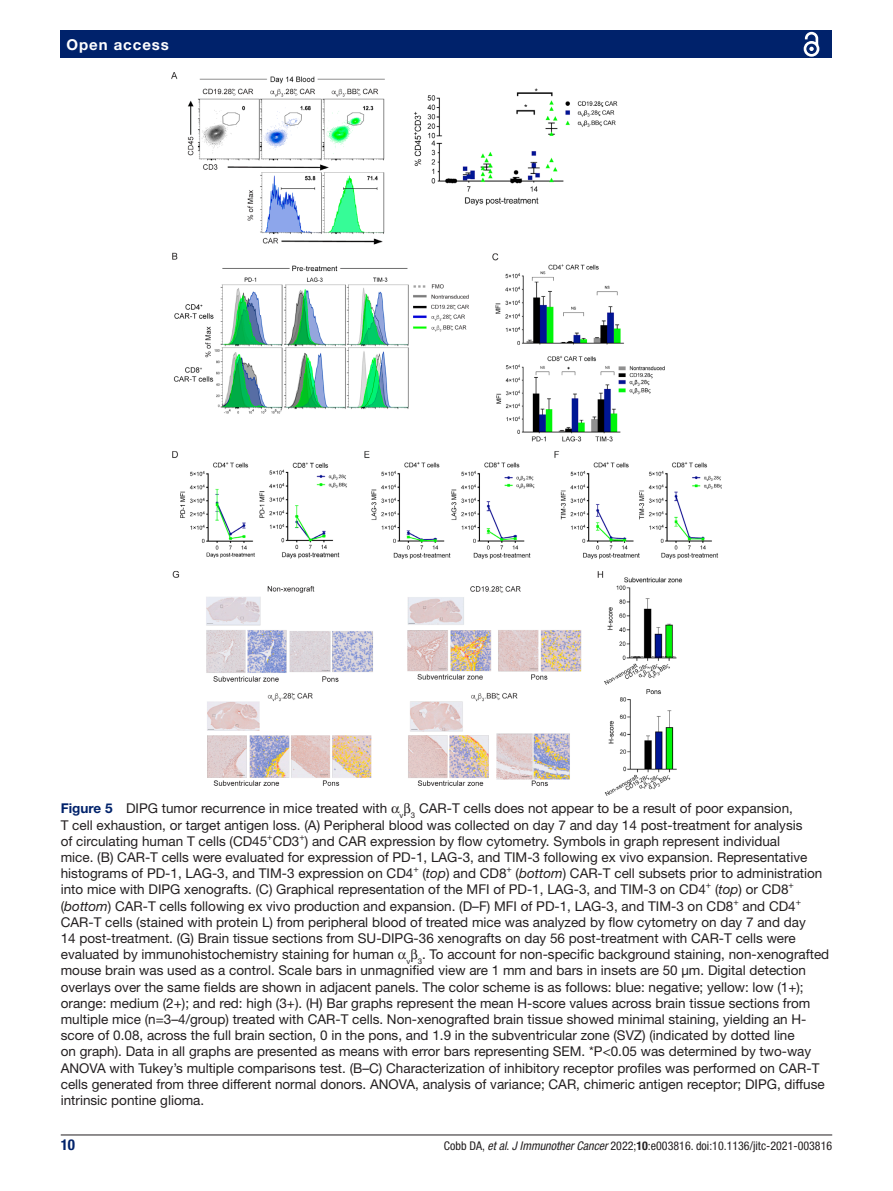
<style>
.page{position:relative;width:893px;height:1191px;background:#fff}
.page>*{position:absolute;margin:0;border:0;box-sizing:border-box;transform-origin:0 0}
.t1{font:700 15px "Helvetica Neue LT Std";letter-spacing:.065em;color:#fff}
.t2{font:700 condensed 15px "Helvetica Neue LT Std";color:#00226b}
.t3{font:13.5px/16.2px "Helvetica Neue LT Std";color:#231f20}
.t4{font:condensed 12px "Helvetica Neue LT Std";color:#231f20}
.t5{font:9px "Helvetica Neue LT Std";color:#231f20}
.s1{font-weight:700;color:#00226b}
.s2{font-style:italic}
.s3{font-weight:700}
</style>
<div class="page">
<hr style="left:61px;top:1134px;width:771px;height:1px;background:#231f20">
<div style="left:61px;top:31px;width:771px;height:27px;background:#00226b"></div>
<svg style="left:803px;top:31px;width:17px;height:26px"></svg>
<img style="left:171px;top:73px;width:551px;height:722px">
<p class="t1" style="left:66px;top:35px;width:104px">Open access</p>
<p class="t3" style="left:61px;top:800px;width:743px"><span class="s1">Figure 5</span> DIPG tumor recurrence in mice treated with <sub>v</sub> <sub>3</sub> CAR-T cells does not appear to be a result of poor expansion,<br>T cell exhaustion, or target antigen loss. (A) Peripheral blood was collected on day 7 and day 14 post-treatment for analysis of circulating human T cells (CD45 CD3 ) and CAR expression by flow cytometry. Symbols in graph represent individual</p>
<p class="t5" style="left:267px;top:831px;width:7px">+</p>
<p class="t5" style="left:299px;top:831px;width:7px">+</p>
<p class="t3" style="left:61px;top:849px;width:748px">mice. (B) CAR-T cells were evaluated for expression of PD-1, LAG-3, and TIM-3 following ex vivo expansion. Representative histograms of PD-1, LAG-3, and TIM-3 expression on CD4</p>
<p class="t5" style="left:413px;top:863px;width:7px">+</p>
<p class="t3" style="left:422px;top:865px;width:86px">(<span class="s2">top</span>) and CD8</p>
<p class="t5" style="left:506px;top:863px;width:7px">+</p>
<p class="t3" style="left:61px;top:865px;width:763px;text-indent:455px">(<span class="s2">bottom</span>) CAR-T cell subsets prior to administration into mice with DIPG xenografts. (C) Graphical representation of the MFI of PD-1, LAG-3, and TIM-3 on CD4</p>
<p class="t5" style="left:706px;top:879px;width:7px">+</p>
<p class="t3" style="left:715px;top:881px;width:75px">(<span class="s2">top</span>) or CD8</p>
<p class="t5" style="left:788px;top:879px;width:7px">+</p>
<p class="t3" style="left:61px;top:897px;width:674px">(<span class="s2">bottom</span>) CAR-T cells following ex vivo production and expansion. (D–F) MFI of PD-1, LAG-3, and TIM-3 on CD8</p>
<p class="t5" style="left:733px;top:896px;width:7px">+</p>
<p class="t3" style="left:742px;top:897px;width:55px">and CD4</p>
<p class="t5" style="left:796px;top:896px;width:7px">+</p>
<p class="t3" style="left:61px;top:913px;width:770px">CAR-T cells (stained with protein L) from peripheral blood of treated mice was analyzed by flow cytometry on day 7 and day<br>14 post-treatment. (G) Brain tissue sections from SU-DIPG-36 xenografts on day 56 post-treatment with CAR-T cells were evaluated by immunohistochemistry staining for human <sub>v</sub> <sub>3</sub>. To account for non-specific background staining, non-xenografted mouse brain was used as a control. Scale bars in unmagnified view are 1 mm and bars in insets are 50 µm. Digital detection overlays over the same fields are shown in adjacent panels. The color scheme is as follows: blue: negative; yellow: low (1+); orange: medium (2+); and red: high (3+). (H) Bar graphs represent the mean H-score values across brain tissue sections from multiple mice (n=3–4/group) treated with CAR-T cells. Non-xenografted brain tissue showed minimal staining, yielding an H&shy;score of 0.08, across the full brain section, 0 in the pons, and 1.9 in the subventricular zone (SVZ) (indicated by dotted line<br>on graph). Data in all graphs are presented as means with error bars representing SEM. *P&lt;0.05 was determined by two-way ANOVA with Tukey’s multiple comparisons test. (B–C) Characterization of inhibitory receptor profiles was performed on CAR-T cells generated from three different normal donors. ANOVA, analysis of variance; CAR, chimeric antigen receptor; DIPG, diffuse intrinsic pontine glioma.</p>
<p class="t2" style="left:61px;top:1135px;width:16px">10</p>
<p class="t4" style="left:444px;top:1138px;width:390px">Cobb DA, <span class="s2">et al</span>. <span class="s2">J Immunother Cancer</span> 2022;<span class="s3">10</span>:e003816. doi:10.1136/jitc-2021-003816</p>
</div>
